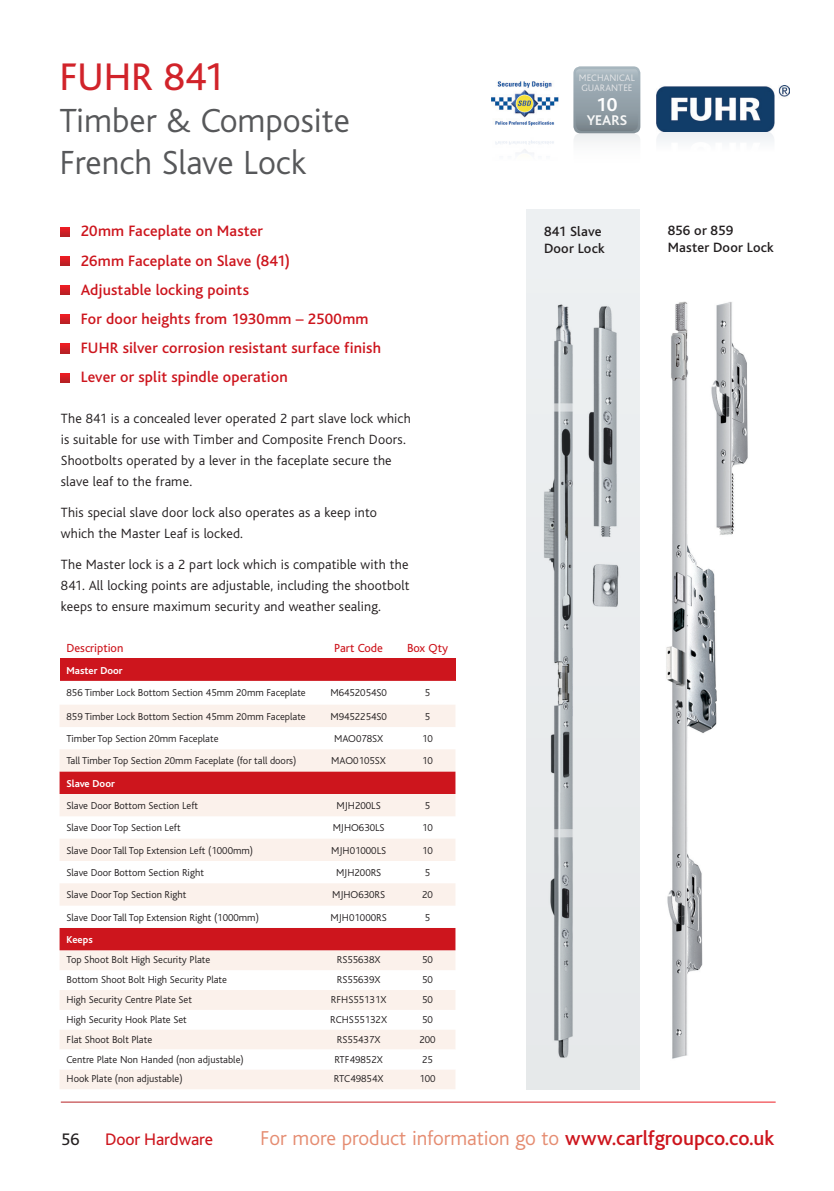
<style>
.page{position:relative;width:834px;height:1191px;background:#fff}
.page>*{position:absolute;margin:0;border:0;box-sizing:border-box;transform-origin:0 0}
._1_main_heads{font:40.25px "Bliss";letter-spacing:-.01em;color:#d1232a}
._1_main_heads-2{font:300 35px/42px "Bliss";color:#57585a}
.t1{font:300 21px "Bliss";letter-spacing:-.005em;color:#e58c71}
.t2{font:700 19.6px "Bliss";color:#fff}
.t3{font:17.5px "Bliss";letter-spacing:-.005em;color:#cd151d}
.t4{font:17.5px "Bliss";color:#231f20}
._2_bullets{font:500 15.75px "Bliss";letter-spacing:.01em;color:#cd151d}
.t5{font:700 14.7px "Bliss";color:#fff}
._2_main_subs{font:500 14.17px/17px "Bliss";letter-spacing:.015em;color:#231f20}
._2_bullets-2{font:300 14px/21px "Bliss";letter-spacing:.015em;color:#231f20}
._5_table_heads{font:12.25px "Bliss";color:#cd151d}
._3_description{font:300 10.5px "Bliss";color:#231f20}
._5_table_heads-2{font:700 10.5px "Bliss";color:#fff}
.t6{font:300 9.8px "Bliss";letter-spacing:.01em;color:#e6e7e9}
.s1{font-weight:500;color:#cd151d}
</style>
<div class="page">
<img style="left:666px;top:301px;width:82px;height:758px">
<svg style="left:526px;top:209px;width:113px;height:880px;background:#d9dcde"></svg>
<svg style="left:61px;top:227px;width:9px;height:9px"></svg>
<svg style="left:61px;top:256px;width:9px;height:10px"></svg>
<svg style="left:61px;top:286px;width:9px;height:9px"></svg>
<svg style="left:61px;top:315px;width:9px;height:9px"></svg>
<svg style="left:61px;top:344px;width:9px;height:9px"></svg>
<svg style="left:61px;top:373px;width:9px;height:9px"></svg>
<div style="left:60px;top:658px;width:395px;height:23px;background:#cd151d"></div>
<svg style="left:60px;top:705px;width:395px;height:384px;fill:#fbf1eb"></svg>
<svg style="left:60px;top:771px;width:395px;height:179px"></svg>
<svg style="left:60px;top:1049px;width:395px;height:20px"></svg>
<img style="left:491px;top:81px;width:67px;height:45px">
<img style="left:495px;top:140px;width:59px;height:14px">
<div style="left:573px;top:133px;width:67px;height:67px;background:linear-gradient(to right,#fcfcfc,#fcfcfc);border-radius:7px"></div>
<svg style="left:573px;top:66px;width:67px;height:67px;background:#9aa8b0"></svg>
<svg style="left:575px;top:69px;width:62px;height:12px"></svg>
<div style="left:575px;top:109px;width:62px;height:22px;background:linear-gradient(to bottom,#93a0a9,#78848a);border-radius:6px"></div>
<img style="left:656px;top:86px;width:133px;height:56px">
<p class="_1_main_heads" style="left:60px;top:56px;width:166px">FUHR 841</p>
<p class="_1_main_heads-2" style="left:60px;top:100px;width:292px">Timber &amp; Composite<br>French Slave Lock</p>
<p class="_2_bullets" style="left:81px;top:223px;width:184px">20mm Faceplate on Master</p>
<p class="_2_bullets" style="left:81px;top:252px;width:211px">26mm Faceplate on Slave (841)</p>
<p class="_2_bullets" style="left:81px;top:281px;width:170px">Adjustable locking points</p>
<p class="_2_bullets" style="left:81px;top:310px;width:289px">For door heights from 1930mm – 2500mm</p>
<p class="_2_bullets" style="left:81px;top:340px;width:302px">FUHR silver corrosion resistant surface finish</p>
<p class="_2_bullets" style="left:81px;top:369px;width:208px">Lever or split spindle operation</p>
<p class="_2_bullets-2" style="left:61px;top:408px;width:351px">The 841 is a concealed lever operated 2 part slave lock which is suitable for use with Timber and Composite French Doors.<br>Shootbolts operated by a lever in the faceplate secure the slave leaf to the frame.</p>
<p class="_2_bullets-2" style="left:61px;top:502px;width:317px">This special slave door lock also operates as a keep into which the Master Leaf is locked.</p>
<p class="_2_bullets-2" style="left:61px;top:554px;width:350px;text-align:justify">The Master lock is a 2 part lock which is compatible with the 841. All locking points are adjustable, including the shootbolt keeps to ensure maximum security and weather sealing.</p>
<p class="_5_table_heads" style="left:67px;top:641px;width:58px">Description</p>
<p class="_5_table_heads" style="left:334px;top:641px;width:50px">Part Code</p>
<p class="_5_table_heads" style="left:407px;top:641px;width:43px">Box Qty</p>
<p class="_5_table_heads-2" style="left:67px;top:664px;width:58px">Master Door</p>
<p class="_3_description" style="left:67px;top:687px;width:241px">856 Timber Lock Bottom Section 45mm 20mm Faceplate</p>
<p class="_3_description" style="left:330px;top:687px;width:58px">M6452054S0</p>
<p class="_3_description" style="left:425px;top:687px;width:7px">5</p>
<p class="_3_description" style="left:67px;top:710px;width:241px">859 Timber Lock Bottom Section 45mm 20mm Faceplate</p>
<p class="_3_description" style="left:330px;top:710px;width:58px">M9452254S0</p>
<p class="_3_description" style="left:425px;top:710px;width:7px">5</p>
<p class="_3_description" style="left:67px;top:733px;width:153px">Timber Top Section 20mm Faceplate</p>
<p class="_3_description" style="left:334px;top:733px;width:51px">MAO078SX</p>
<p class="_3_description" style="left:422px;top:733px;width:12px">10</p>
<p class="_3_description" style="left:67px;top:755px;width:231px">Tall Timber Top Section 20mm Faceplate (for tall doors)</p>
<p class="_3_description" style="left:331px;top:755px;width:56px">MAO0105SX</p>
<p class="_3_description" style="left:422px;top:755px;width:12px">10</p>
<p class="_5_table_heads-2" style="left:67px;top:777px;width:50px">Slave Door</p>
<p class="_3_description" style="left:67px;top:800px;width:133px">Slave Door Bottom Section Left</p>
<p class="_3_description" style="left:336px;top:800px;width:46px">MJH200LS</p>
<p class="_3_description" style="left:425px;top:800px;width:7px">5</p>
<p class="_3_description" style="left:67px;top:822px;width:116px">Slave Door Top Section Left</p>
<p class="_3_description" style="left:332px;top:822px;width:53px">MJHO630LS</p>
<p class="_3_description" style="left:422px;top:822px;width:12px">10</p>
<p class="_3_description" style="left:67px;top:844px;width:188px">Slave Door Tall Top Extension Left (1000mm)</p>
<p class="_3_description" style="left:331px;top:844px;width:56px">MJH01000LS</p>
<p class="_3_description" style="left:422px;top:844px;width:12px">10</p>
<p class="_3_description" style="left:67px;top:867px;width:139px">Slave Door Bottom Section Right</p>
<p class="_3_description" style="left:336px;top:867px;width:47px">MJH200RS</p>
<p class="_3_description" style="left:425px;top:867px;width:7px">5</p>
<p class="_3_description" style="left:67px;top:889px;width:121px">Slave Door Top Section Right</p>
<p class="_3_description" style="left:332px;top:889px;width:55px">MJHO630RS</p>
<p class="_3_description" style="left:422px;top:889px;width:12px">20</p>
<p class="_3_description" style="left:67px;top:911px;width:194px">Slave Door Tall Top Extension Right (1000mm)</p>
<p class="_3_description" style="left:330px;top:911px;width:58px">MJH01000RS</p>
<p class="_3_description" style="left:425px;top:911px;width:7px">5</p>
<p class="_5_table_heads-2" style="left:67px;top:934px;width:28px">Keeps</p>
<p class="_3_description" style="left:67px;top:954px;width:145px">Top Shoot Bolt High Security Plate</p>
<p class="_3_description" style="left:337px;top:954px;width:45px">RS55638X</p>
<p class="_3_description" style="left:422px;top:954px;width:12px">50</p>
<p class="_3_description" style="left:67px;top:974px;width:162px">Bottom Shoot Bolt High Security Plate</p>
<p class="_3_description" style="left:337px;top:974px;width:45px">RS55639X</p>
<p class="_3_description" style="left:422px;top:974px;width:12px">50</p>
<p class="_3_description" style="left:67px;top:994px;width:127px">High Security Centre Plate Set</p>
<p class="_3_description" style="left:331px;top:994px;width:57px">RFHS55131X</p>
<p class="_3_description" style="left:422px;top:994px;width:12px">50</p>
<p class="_3_description" style="left:67px;top:1013px;width:122px">High Security Hook Plate Set</p>
<p class="_3_description" style="left:330px;top:1013px;width:58px">RCHS55132X</p>
<p class="_3_description" style="left:422px;top:1013px;width:12px">50</p>
<p class="_3_description" style="left:67px;top:1033px;width:87px">Flat Shoot Bolt Plate</p>
<p class="_3_description" style="left:337px;top:1033px;width:45px">RS55437X</p>
<p class="_3_description" style="left:419px;top:1033px;width:18px">200</p>
<p class="_3_description" style="left:67px;top:1053px;width:179px">Centre Plate Non Handed (non adjustable)</p>
<p class="_3_description" style="left:334px;top:1053px;width:50px">RTF49852X</p>
<p class="_3_description" style="left:422px;top:1053px;width:12px">25</p>
<p class="_3_description" style="left:67px;top:1073px;width:117px">Hook Plate (non adjustable)</p>
<p class="_3_description" style="left:334px;top:1073px;width:51px">RTC49854X</p>
<p class="_3_description" style="left:419px;top:1073px;width:18px">100</p>
<p class="t6" style="left:579px;top:73px;width:57px">MECHANICAL</p>
<p class="t6" style="left:581px;top:83px;width:53px">GUARANTEE</p>
<p class="t2" style="left:596px;top:95px;width:23px">10</p>
<p class="t5" style="left:586px;top:112px;width:42px">YEARS</p>
<p class="_2_main_subs" style="left:544px;top:224px;width:62px">841 Slave<br>Door Lock</p>
<p class="_2_main_subs" style="left:667px;top:222px;width:108px">856 or 859<br>Master Door Lock</p>
<h3 class="t4" style="left:61px;top:1129px;width:20px">56</h3>
<h3 class="t3" style="left:105px;top:1129px;width:109px">Door Hardware</h3>
<h3 class="t1" style="left:260px;top:1127px;width:515px">For more product information go to <span class="s1">www.carlfgroupco.co.uk</span></h3>
</div>
